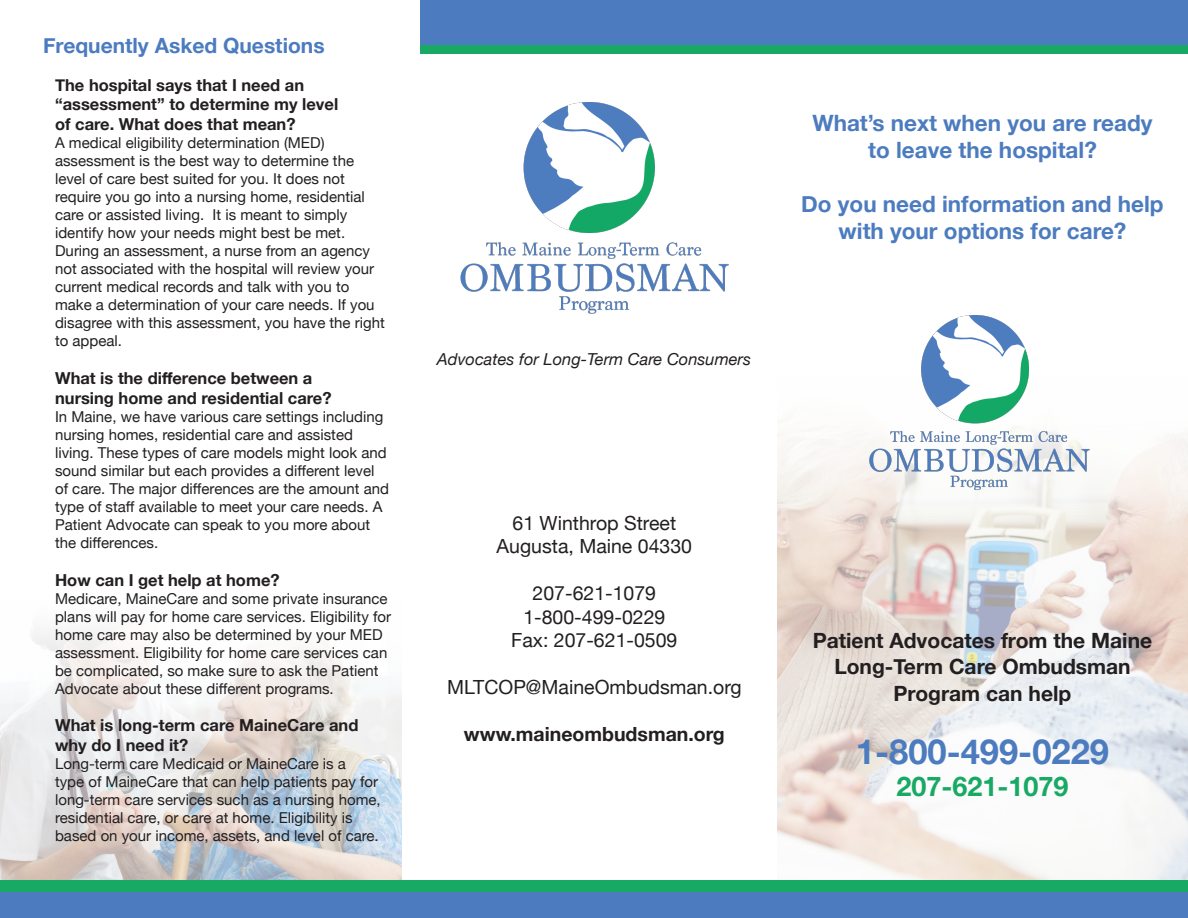
<style>
.page{position:relative;width:1188px;height:918px;background:#fff}
.page>*{position:absolute;margin:0;border:0;box-sizing:border-box;transform-origin:0 0}
.t1{font:700 34.5px "Helvetica Neue";color:#4c7cbf}
.t2{font:700 27px "Helvetica Neue";color:#18a964}
.t3{font:700 22.5px/27px "Helvetica Neue";color:#4c7cbf;text-align:center}
.t4{font:700 21px/26.1px "Helvetica Neue";color:#231f20;text-align:center}
.t5{font:700 21px "Helvetica Neue";color:#4c7cbf}
.t6{font:19.5px "Helvetica Neue";color:#231f20}
.t7{font:700 19.5px "Helvetica Neue";color:#231f20}
.t8{font:700 16.5px/19.8px "Helvetica Neue";color:#231f20}
.t9{font:italic 16.5px "Helvetica Neue";color:#231f20}
.t10{font:15px/18px "Helvetica Neue";color:#231f20}
</style>
<div class="page">
<img style="left:777px;top:430px;width:411px;height:450px">
<img style="left:0;top:632px;width:402px;height:248px">
<svg style="left:420px;top:0;width:768px;height:54px;background:#1da46d"></svg>
<div style="left:421px;top:0;width:767px;height:44px;background:#4c7cbf"></div>
<div style="left:0;top:880px;width:1188px;height:38px;background:#18a964"></div>
<div style="left:0;top:892px;width:1188px;height:26px;background:#4c7cbf"></div>
<img style="left:460px;top:103px;width:268px;height:211px">
<img style="left:868px;top:316px;width:222px;height:175px">
<p class="t5" style="left:43px;top:29px;width:283px">Frequently Asked Questions</p>
<p class="t8" style="left:55px;top:75px;width:285px">The hospital says that I need an “assessment” to determine my level of care. What does that mean?</p>
<p class="t10" style="left:55px;top:135px;width:331px">A medical eligibility determination (MED) assessment is the best way to determine the level of care best suited for you. It does not require you go into a nursing home, residential care or assisted living. It is meant to simply identify how your needs might best be met.<br>During an assessment, a nurse from an agency not associated with the hospital will review your current medical records and talk with you to make a determination of your care needs. If you disagree with this assessment, you have the right to appeal.</p>
<p class="t8" style="left:55px;top:369px;width:278px">What is the difference between a nursing home and residential care?</p>
<p class="t10" style="left:55px;top:408px;width:336px">In Maine, we have various care settings including nursing homes, residential care and assisted living. These types of care models might look and sound similar but each provides a different level of care. The major differences are the amount and type of staff available to meet your care needs. A Patient Advocate can speak to you more about the differences.</p>
<p class="t8" style="left:55px;top:570px;width:226px">How can I get help at home?</p>
<p class="t10" style="left:55px;top:590px;width:337px">Medicare, MaineCare and some private insurance plans will pay for home care services. Eligibility for home care may also be determined by your MED assessment. Eligibility for home care services can be complicated, so make sure to ask the Patient Advocate about these different programs.</p>
<p class="t8" style="left:55px;top:716px;width:305px">What is long-term care MaineCare and why do I need it?</p>
<p class="t10" style="left:55px;top:756px;width:327px">Long-term care Medicaid or MaineCare is a<br>type of MaineCare that can help patients pay for long-term care services such as a nursing home, residential care, or care at home. Eligibility is based on your income, assets, and level of care.</p>
<p class="t9" style="left:437px;top:347px;width:316px">Advocates for Long-Term Care Consumers</p>
<p class="t6" style="left:513px;top:509px;width:165px">61 Winthrop Street</p>
<p class="t6" style="left:497px;top:532px;width:197px">Augusta, Maine 04330</p>
<p class="t6" style="left:533px;top:579px;width:125px">207-621-1079</p>
<p class="t6" style="left:523px;top:603px;width:144px">1-800-499-0229</p>
<p class="t6" style="left:511px;top:626px;width:168px">Fax: 207-621-0509</p>
<p class="t6" style="left:447px;top:673px;width:296px">MLTCOP@MaineOmbudsman.org</p>
<p class="t7" style="left:464px;top:718px;width:262px">www.maineombudsman.org</p>
<p class="t3" style="left:812px;top:110px;width:342px">What’s next when you are ready to leave the hospital?</p>
<p class="t3" style="left:801px;top:191px;width:364px">Do you need information and help with your options for care?</p>
<p class="t4" style="left:813px;top:628px;width:341px">Patient Advocates from the Maine<br>Long-Term Care Ombudsman<br>Program can help</p>
<p class="t1" style="left:856px;top:724px;width:255px">1-800-499-0229</p>
<p class="t2" style="left:896px;top:765px;width:174px">207-621-1079</p>
</div>
